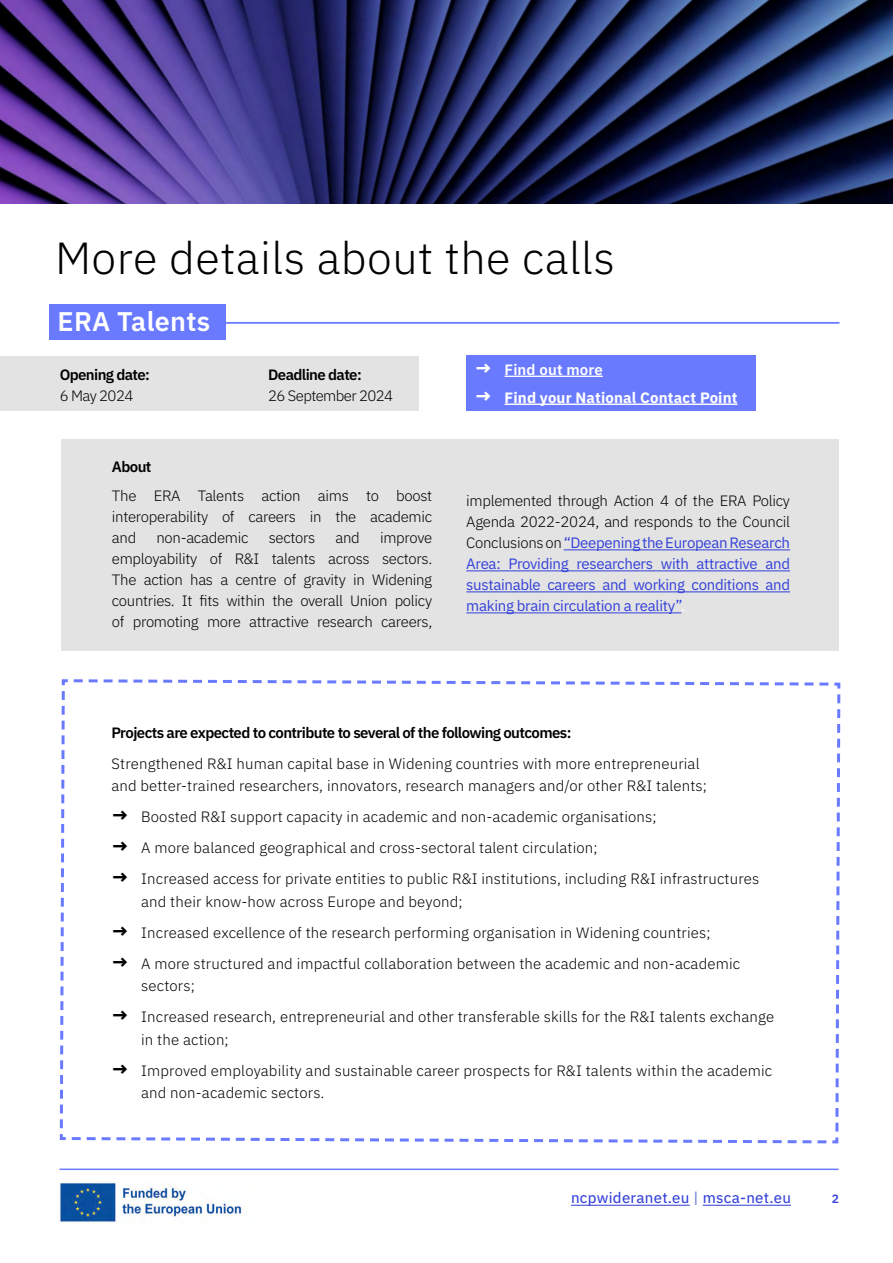
<style>
.page{position:relative;width:893px;height:1263px;background:#fff}
.page>*{position:absolute;margin:0;border:0;box-sizing:border-box;transform-origin:0 0}
.t1{font:300 45px "IBM Plex Sans";letter-spacing:.01em;color:#000}
.t2{font:600 27px "IBM Plex Sans";letter-spacing:.01em;color:#fff}
.t3{font:300 15px/21px "IBM Plex Sans";letter-spacing:.01em;color:#000}
.t4{font:15px/21px "IBM Plex Sans";letter-spacing:-.02em;color:#3340d9;text-align:justify}
.t5{font:600 15px "IBM Plex Sans";letter-spacing:-.04em;color:#000}
.t6{font:700 15px "IBM Plex Sans";letter-spacing:.01em;color:#fff}
.t7{font:15px "IBM Plex Sans Text";letter-spacing:.02em;color:#3340d9}
.t8{font:300 15px "IBM Plex Sans";letter-spacing:-.02em;color:#000}
.t9{font:300 15px "IBM Plex Sans";letter-spacing:-.04em;color:#000}
.t10{font:600 15px "IBM Plex Sans";letter-spacing:.01em;color:#fff}
.t11{font:600 12px "IBM Plex Sans";color:#3340d9}
.s1{font-weight:700;font-size:19.5px}
.s2{font-size:19.5px}
.s3{font-weight:300;color:#000}
.s4{color:#fff}
.s5{color:#697ad9}
</style>
<div class="page">
<div style="left:61px;top:439px;width:778px;height:212px;background:#e3e3e3"></div>
<hr style="left:185px;top:322px;width:654px;height:1px;background:#697aff">
<div style="left:49px;top:304px;width:177px;height:36px;background:#697aff"></div>
<svg style="left:59px;top:679px;width:782px;height:465px"></svg>
<hr style="left:564px;top:549px;width:226px;height:1px;background:#3340d9">
<hr style="left:466px;top:570px;width:324px;height:1px;background:#3340d9">
<hr style="left:466px;top:591px;width:324px;height:1px;background:#3340d9">
<hr style="left:466px;top:612px;width:215px;height:1px;background:#3340d9">
<hr style="left:60px;top:1168px;width:779px;height:2px;background:#697aff">
<img style="left:60px;top:1182px;width:182px;height:40px">
<hr style="left:571px;top:1205px;width:119px;height:1px;background:#3340d9">
<hr style="left:703px;top:1205px;width:88px;height:1px;background:#3340d9">
<div style="left:0;top:357px;width:419px;height:54px;background:#e3e3e3"></div>
<div style="left:466px;top:355px;width:289px;height:56px;background:#697aff"></div>
<hr style="left:504px;top:376px;width:99px;height:1px;background:#fff">
<hr style="left:504px;top:403px;width:234px;height:2px;background:#fff">
<img style="left:0;top:0;width:893px;height:203px">
<h1 class="t1" style="left:55px;top:224px;width:561px">More details about the calls</h1>
<h2 class="t2" style="left:58px;top:301px;width:154px">ERA Talents</h2>
<p class="t5" style="left:60px;top:363px;width:92px">Opening date:</p>
<p class="t3" style="left:60px;top:384px;width:75px">6 May 2024</p>
<p class="t5" style="left:268px;top:363px;width:95px">Deadline date:</p>
<p class="t9" style="left:268px;top:384px;width:127px">26 September 2024</p>
<p class="t5" style="left:112px;top:455px;width:41px">About</p>
<p class="t3" style="left:112px;top:484px;width:322px;text-align:justify">The ERA Talents action aims to boost interoperability of careers in the academic and</p>
<p class="t8" style="left:156px;top:527px;width:94px">non-academic</p>
<p class="t8" style="left:269px;top:527px;width:48px">sectors</p>
<p class="t3" style="left:335px;top:526px;width:26px">and</p>
<p class="t3" style="left:112px;top:526px;width:322px;text-align:justify;text-indent:268px">improve employability of R&amp;I talents across sectors.<br>The action has a centre of gravity in Widening countries. It fits within the overall Union policy of promoting more attractive research careers,</p>
<p class="t10" style="left:475px;top:357px;width:130px"><span class="s1">→</span> Find out more</p>
<p class="t6" style="left:475px;top:385px;width:264px"><span class="s2">→</span> Find your National Contact Point</p>
<p class="t4" style="left:466px;top:489px;width:325px"><span class="s3">implemented through Action 4 of the ERA Policy Agenda 2022-2024, and responds to the Council Conclusions on</span> “Deepening the European Research Area: Providing researchers with attractive and sustainable careers and working conditions and making brain circulation a reality”<span class="s4">.</span></p>
<p class="t5" style="left:111px;top:720px;width:462px">Projects are expected to contribute to several of the following outcomes:</p>
<p class="t3" style="left:111px;top:751px;width:597px;line-height:22.5px">Strengthened R&amp;I human capital base in Widening countries with more entrepreneurial and better-trained researchers, innovators, research managers and/or other R&amp;I talents;</p>
<p class="t3" style="left:111px;top:805px;width:547px"><span class="s1">→</span> Boosted R&amp;I support capacity in academic and non-academic organisations;</p>
<p class="t3" style="left:111px;top:836px;width:488px"><span class="s1">→</span> A more balanced geographical and cross-sectoral talent circulation;</p>
<p class="t3" style="left:141px;top:866px;width:620px;line-height:22.5px;text-indent:-30px"><span class="s1">→</span> Increased access for private entities to public R&amp;I institutions, including R&amp;I infrastructures and their know-how across Europe and beyond;</p>
<p class="t3" style="left:111px;top:920px;width:601px"><span class="s1">→</span> Increased excellence of the research performing organisation in Widening countries;</p>
<p class="t3" style="left:141px;top:951px;width:601px;line-height:22.5px;text-indent:-30px"><span class="s1">→</span> A more structured and impactful collaboration between the academic and non-academic sectors;</p>
<p class="t3" style="left:141px;top:1004px;width:634px;line-height:22.5px;text-indent:-30px"><span class="s1">→</span> Increased research, entrepreneurial and other transferable skills for the R&amp;I talents exchange in the action;</p>
<p class="t3" style="left:141px;top:1058px;width:633px;line-height:22.5px;text-indent:-30px"><span class="s1">→</span> Improved employability and sustainable career prospects for R&amp;I talents within the academic and non-academic sectors.</p>
<p class="t7" style="left:571px;top:1186px;width:221px">ncpwideranet.eu <span class="s5">|</span> msca-net.eu</p>
<p class="t11" style="left:832px;top:1189px;width:9px">2</p>
</div>
